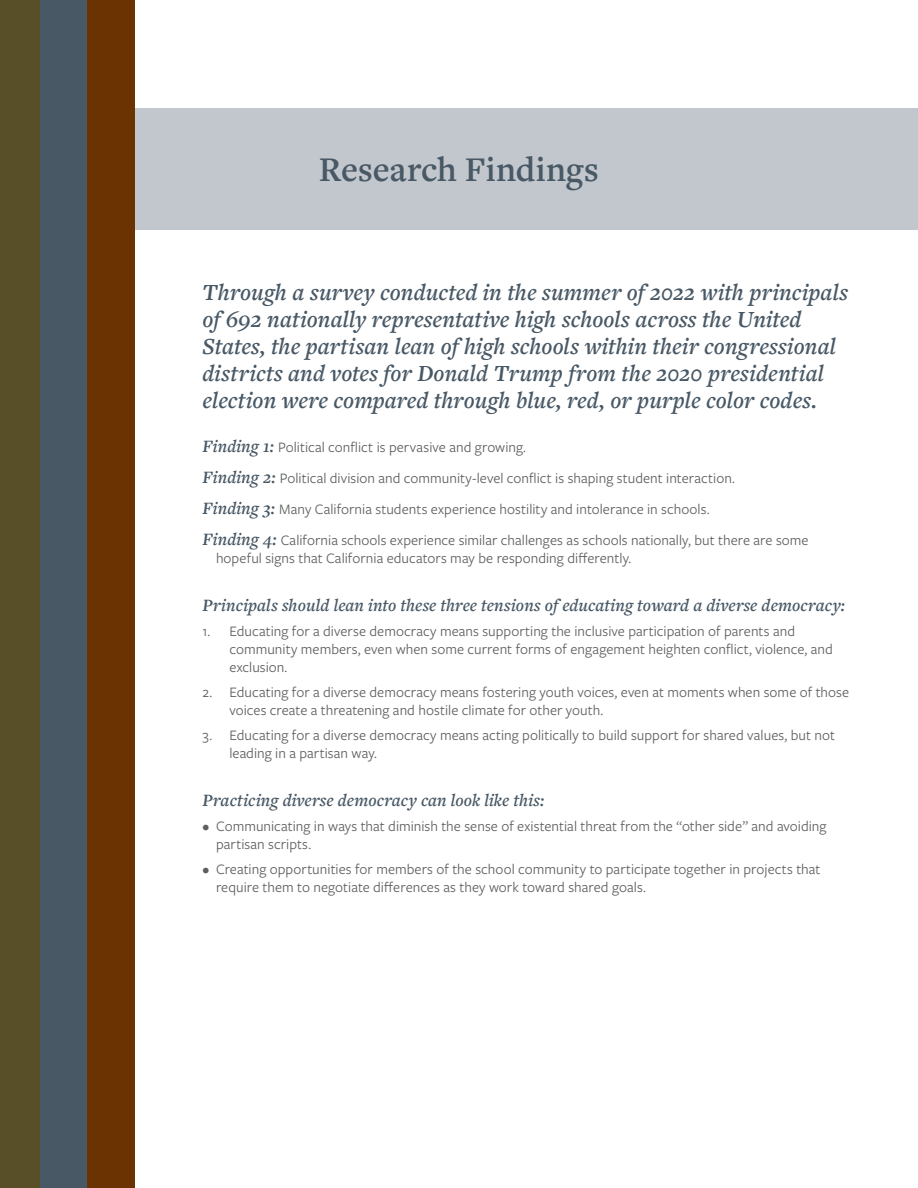
<style>
.page{position:relative;width:918px;height:1188px;background:#fff}
.page>*{position:absolute;margin:0;border:0;box-sizing:border-box;transform-origin:0 0}
.t1{font:600 36px "Freight Text Pro";color:#485865}
.t2{font:italic 600 24px/27px "Freight Text Pro";color:#485865}
.t3{font:italic 600 18px "Freight Text Pro";color:#485865}
.t4{font:15px/18px "Freight Sans Pro";letter-spacing:.005em;color:#5e5f60}
.s1{font-family:"Freight Text Pro";font-weight:600;font-style:italic;font-size:18px;color:#485865}
</style>
<div class="page">
<div style="left:0;top:0;width:40px;height:1188px;background:#584f29"></div>
<div style="left:40px;top:0;width:48px;height:1188px;background:#485865"></div>
<div style="left:88px;top:0;width:47px;height:1188px;background:#6c3302"></div>
<div style="left:0;top:108px;width:918px;height:122px;background:#c2c7cd"></div>
<div style="left:0;top:108px;width:40px;height:122px;background:#584f29"></div>
<div style="left:40px;top:108px;width:48px;height:122px;background:#485865"></div>
<div style="left:88px;top:108px;width:47px;height:122px;background:#6c3302"></div>
<h1 class="t1" style="left:319px;top:146px;width:282px">Research Findings</h1>
<p class="t2" style="left:202px;top:278px;width:647px">Through a survey conducted in the summer of 2022 with principals of 692 nationally representative high schools across the United States, the partisan lean of high schools within their congressional districts and votes for Donald Trump from the 2020 presidential election were compared through blue, red, or purple color codes.</p>
<p class="t4" style="left:202px;top:432px;width:608px;line-height:30.8px"><span class="s1">Finding 1:</span> Political conflict is pervasive and growing.<br><span class="s1">Finding 2:</span> Political division and community-level conflict is shaping student interaction.<br><span class="s1">Finding 3:</span> Many California students experience hostility and intolerance in schools.<br><span class="s1">Finding 4:</span> California schools experience similar challenges as schools nationally, but there are some</p>
<p class="t4" style="left:216px;top:548px;width:417px">hopeful signs that California educators may be responding differently.</p>
<p class="t3" style="left:202px;top:594px;width:644px">Principals should lean into these three tensions of educating toward a diverse democracy:</p>
<p class="t4" style="left:230px;top:622px;width:605px;text-indent:-27px">1. Educating for a diverse democracy means supporting the inclusive participation of parents and community members, even when some current forms of engagement heighten conflict, violence, and exclusion.</p>
<p class="t4" style="left:230px;top:682px;width:621px;text-indent:-27px">2. Educating for a diverse democracy means fostering youth voices, even at moments when some of those voices create a threatening and hostile climate for other youth.</p>
<p class="t4" style="left:230px;top:725px;width:607px;text-indent:-27px">3. Educating for a diverse democracy means acting politically to build support for shared values, but not leading in a partisan way.</p>
<p class="t3" style="left:202px;top:789px;width:343px">Practicing diverse democracy can look like this:</p>
<p class="t4" style="left:216px;top:817px;width:612px;text-indent:-14px">• Communicating in ways that diminish the sense of existential threat from the “other side” and avoiding partisan scripts.</p>
<p class="t4" style="left:216px;top:859px;width:606px;text-indent:-14px">• Creating opportunities for members of the school community to participate together in projects that require them to negotiate differences as they work toward shared goals.</p>
</div>
